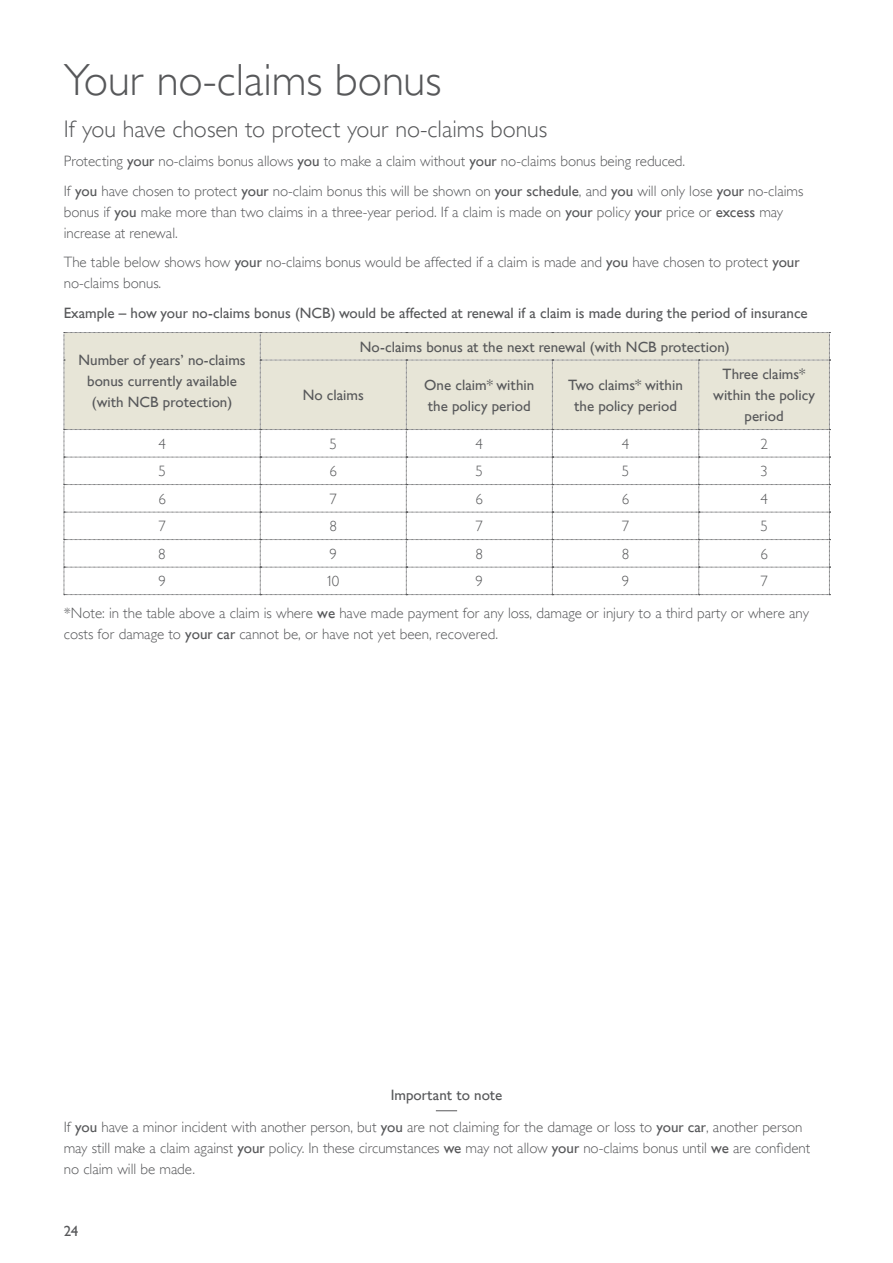
<style>
.page{position:relative;width:893px;height:1263px;background:#fff}
.page>*{position:absolute;margin:0;border:0;box-sizing:border-box;transform-origin:0 0}
.t1{font:300 45px "Gill Sansfor JL";color:#57585a}
.t2{font:300 24px "Gill Sansfor JL";color:#57585a}
.t3{font:300 15px/21px "Gill Sansfor JL";color:#57585a}
.t4{font:15px/21px "Gill Sansfor JL";color:#57585a;text-align:center}
.s1{font-weight:400}
</style>
<div class="page">
<svg style="left:64px;top:332px;width:766px;height:263px"></svg>
<svg style="left:436px;top:1110px;width:21px;height:1px"></svg>
<p class="t1" style="left:64px;top:54px;width:379px">Your no-claims bonus</p>
<p class="t2" style="left:64px;top:115px;width:485px">If you have chosen to protect your no-claims bonus</p>
<p class="t3" style="left:64px;top:151px;width:623px">Protecting <span class="s1">your</span> no-claims bonus allows <span class="s1">you</span> to make a claim without <span class="s1">your</span> no-claims bonus being reduced.</p>
<p class="t3" style="left:64px;top:180px;width:741px">If <span class="s1">you</span> have chosen to protect <span class="s1">your</span> no-claim bonus this will be shown on <span class="s1">your schedule</span>, and <span class="s1">you</span> will only lose <span class="s1">your</span> no-claims bonus if <span class="s1">you</span> make more than two claims in a three-year period. If a claim is made on <span class="s1">your</span> policy <span class="s1">your</span> price or <span class="s1">excess</span> may increase at renewal.</p>
<p class="t3" style="left:64px;top:252px;width:737px">The table below shows how <span class="s1">your</span> no-claims bonus would be affected if a claim is made and <span class="s1">you</span> have chosen to protect <span class="s1">your </span>no-claims bonus.</p>
<p class="t4" style="left:64px;top:302px;width:745px">Example – how your no-claims bonus (NCB) would be affected at renewal if a claim is made during the period of insurance</p>
<p class="t4" style="left:78px;top:350px;width:169px">Number of years’ no-claims bonus currently available (with NCB protection)</p>
<p class="t4" style="left:360px;top:336px;width:371px">No-claims bonus at the next renewal (with NCB protection)</p>
<p class="t4" style="left:303px;top:384px;width:63px">No claims</p>
<p class="t4" style="left:424px;top:374px;width:111px;text-align:left">One claim* within the policy period</p>
<p class="t4" style="left:568px;top:374px;width:116px">Two claims* within the policy period</p>
<p class="t4" style="left:713px;top:363px;width:103px">Three claims* within the policy period</p>
<p class="t3" style="left:158px;top:433px;width:9px">4</p>
<p class="t3" style="left:330px;top:433px;width:9px">5</p>
<p class="t3" style="left:476px;top:433px;width:9px">4</p>
<p class="t3" style="left:622px;top:433px;width:9px">4</p>
<p class="t3" style="left:760px;top:433px;width:9px">2</p>
<p class="t3" style="left:158px;top:460px;width:9px">5</p>
<p class="t3" style="left:329px;top:460px;width:9px">6</p>
<p class="t3" style="left:476px;top:460px;width:9px">5</p>
<p class="t3" style="left:622px;top:460px;width:9px">5</p>
<p class="t3" style="left:760px;top:460px;width:9px">3</p>
<p class="t3" style="left:158px;top:488px;width:9px">6</p>
<p class="t3" style="left:329px;top:488px;width:9px">7</p>
<p class="t3" style="left:476px;top:488px;width:9px">6</p>
<p class="t3" style="left:622px;top:488px;width:9px">6</p>
<p class="t3" style="left:760px;top:488px;width:9px">4</p>
<p class="t3" style="left:158px;top:516px;width:9px">7</p>
<p class="t3" style="left:329px;top:516px;width:9px">8</p>
<p class="t3" style="left:476px;top:516px;width:9px">7</p>
<p class="t3" style="left:622px;top:516px;width:9px">7</p>
<p class="t3" style="left:760px;top:516px;width:9px">5</p>
<p class="t3" style="left:158px;top:543px;width:9px">8</p>
<p class="t3" style="left:329px;top:543px;width:9px">9</p>
<p class="t3" style="left:475px;top:543px;width:9px">8</p>
<p class="t3" style="left:622px;top:543px;width:9px">8</p>
<p class="t3" style="left:760px;top:543px;width:9px">6</p>
<p class="t3" style="left:158px;top:571px;width:9px">9</p>
<p class="t3" style="left:327px;top:571px;width:14px">10</p>
<p class="t3" style="left:476px;top:571px;width:9px">9</p>
<p class="t3" style="left:622px;top:571px;width:9px">9</p>
<p class="t3" style="left:760px;top:571px;width:9px">7</p>
<p class="t3" style="left:64px;top:603px;width:747px">*Note: in the table above a claim is where <span class="s1">we</span> have made payment for any loss, damage or injury to a third party or where any costs for damage to <span class="s1">your car</span> cannot be, or have not yet been, recovered.</p>
<p class="t4" style="left:391px;top:1084px;width:113px">Important to note</p>
<p class="t3" style="left:64px;top:1116px;width:748px">If <span class="s1">you</span> have a minor incident with another person, but <span class="s1">you</span> are not claiming for the damage or loss to <span class="s1">your car</span>, another person may still make a claim against <span class="s1">your</span> policy. In these circumstances <span class="s1">we</span> may not allow <span class="s1">your</span> no-claims bonus until <span class="s1">we</span> are confident no claim will be made.</p>
<p class="t4" style="left:64px;top:1221px;width:16px">24</p>
</div>
